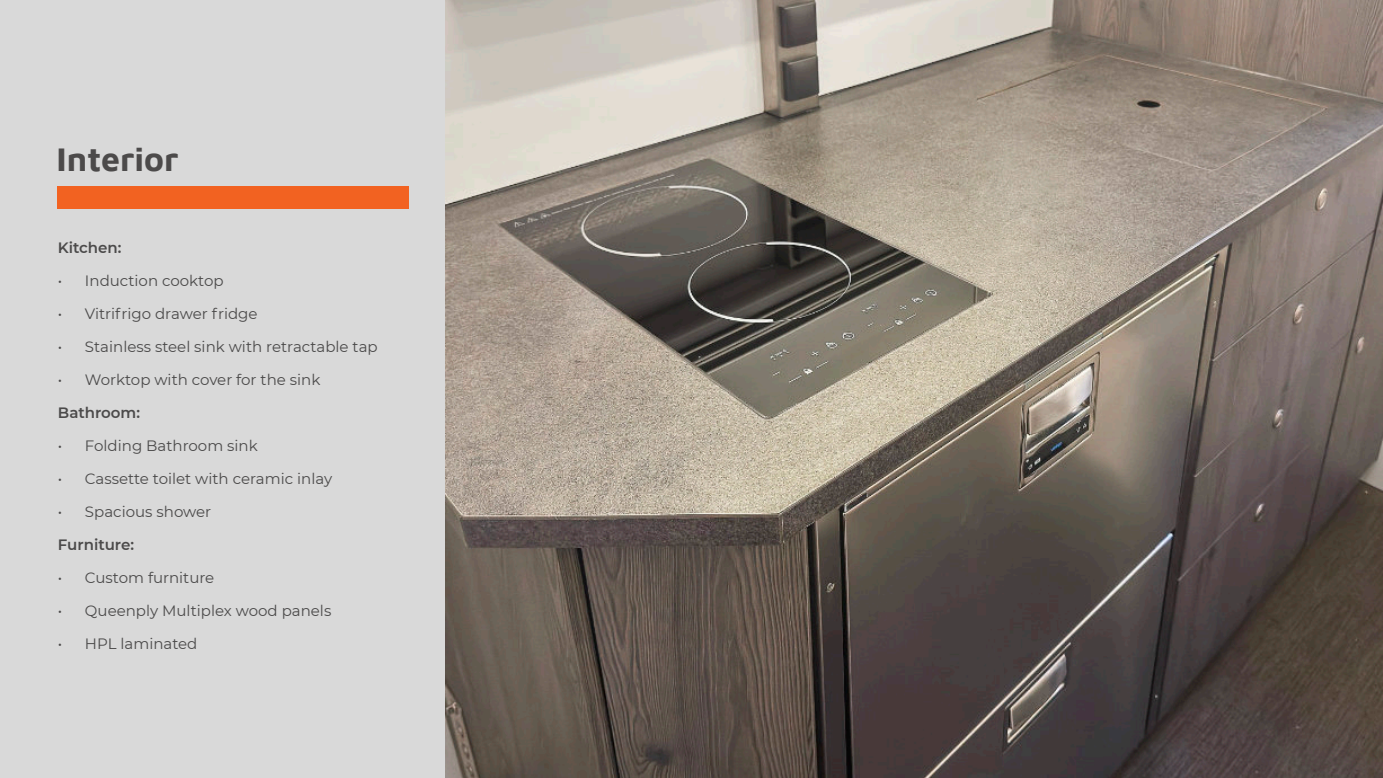
<style>
.page{position:relative;width:1383px;height:778px;background:#fff}
.page>*{position:absolute;margin:0;border:0;box-sizing:border-box;transform-origin:0 0}
.t1{font:700 33.75px "Maven Pro";color:#4c4a4a}
.t2{font:15px "Montserrat";color:#4b4a4a}
.t3{font:600 15px "Montserrat";color:#4b4a4a}
</style>
<div class="page">
<div style="left:0;top:0;width:445px;height:778px;background:#d9d9d9"></div>
<img style="left:445px;top:0;width:937px;height:778px">
<div style="left:57px;top:186px;width:352px;height:23px;background:#f26221"></div>
<p class="t1" style="left:57px;top:139px;width:123px">Interior</p>
<p class="t3" style="left:58px;top:238px;width:65px">Kitchen:</p>
<p class="t2" style="left:58px;top:271px;width:167px">• Induction cooktop</p>
<p class="t2" style="left:58px;top:304px;width:201px">• Vitrifrigo drawer fridge</p>
<p class="t2" style="left:58px;top:337px;width:321px">• Stainless steel sink with retractable tap</p>
<p class="t2" style="left:58px;top:370px;width:264px">• Worktop with cover for the sink</p>
<p class="t3" style="left:58px;top:403px;width:84px">Bathroom:</p>
<p class="t2" style="left:58px;top:436px;width:201px">• Folding Bathroom sink</p>
<p class="t2" style="left:58px;top:469px;width:276px">• Cassette toilet with ceramic inlay</p>
<p class="t2" style="left:58px;top:502px;width:155px">• Spacious shower</p>
<p class="t3" style="left:58px;top:535px;width:78px">Furniture:</p>
<p class="t2" style="left:58px;top:568px;width:158px">• Custom furniture</p>
<p class="t2" style="left:58px;top:601px;width:275px">• Queenply Multiplex wood panels</p>
<p class="t2" style="left:58px;top:634px;width:141px">• HPL laminated</p>
</div>
